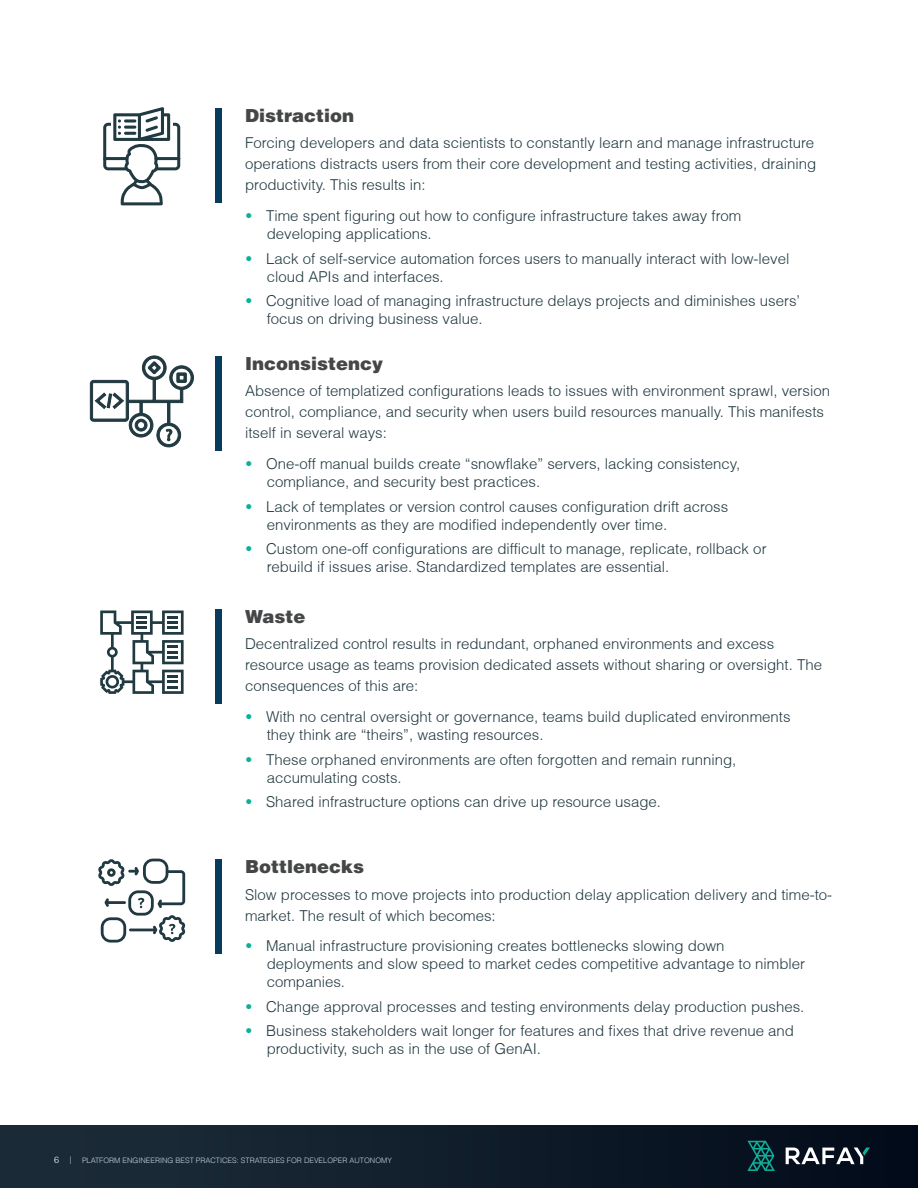
<style>
.page{position:relative;width:918px;height:1188px;background:#fff}
.page>*{position:absolute;margin:0;border:0;box-sizing:border-box;transform-origin:0 0}
.Main_Title_Subhead_02{font:900 18px "Helvetica";color:#454647}
.Body_01{font:300 15px/18px "Helvetica";color:#213940}
.t1{font:300 9px "Helvetica";color:#fff}
.t2{font:300 7.5px "Helvetica";color:#c4d3dc}
.s1{font-weight:900;color:#10af99}
.s2{font-size:7.5px;color:#c4d3dc}
</style>
<div class="page">
<div style="left:0;top:1125px;width:918px;height:63px;background:linear-gradient(to right,#1e2e3b,#030c1a)"></div>
<svg style="left:747px;top:1141px;width:28px;height:30px"></svg>
<svg style="left:786px;top:1148px;width:84px;height:16px"></svg>
<div style="left:216px;top:859px;width:6px;height:95px;background:#073c5e"></div>
<div style="left:216px;top:609px;width:6px;height:95px;background:#073c5e"></div>
<div style="left:216px;top:356px;width:6px;height:94px;background:#073c5e"></div>
<div style="left:216px;top:108px;width:6px;height:94px;background:#073c5e"></div>
<svg style="left:98px;top:859px;width:88px;height:84px"></svg>
<svg style="left:103px;top:107px;width:77px;height:98px"></svg>
<svg style="left:90px;top:356px;width:104px;height:91px"></svg>
<svg style="left:100px;top:611px;width:84px;height:83px"></svg>
<p class="Main_Title_Subhead_02" style="left:245px;top:104px;width:110px">Distraction</p>
<p class="Body_01" style="left:245px;top:132px;width:573px;line-height:21px">Forcing developers and data scientists to constantly learn and manage infrastructure operations distracts users from their core development and testing activities, draining productivity. This results in:</p>
<p class="Body_01" style="left:267px;top:207px;width:476px;text-indent:-22px"><span class="s1">•</span> Time spent figuring out how to configure infrastructure takes away from developing applications.</p>
<p class="Body_01" style="left:267px;top:249px;width:524px;text-indent:-22px"><span class="s1">•</span> Lack of self-service automation forces users to manually interact with low-level cloud APIs and interfaces.</p>
<p class="Body_01" style="left:267px;top:292px;width:535px;text-indent:-22px"><span class="s1">•</span> Cognitive load of managing infrastructure delays projects and diminishes users’ focus on driving business value.</p>
<p class="Main_Title_Subhead_02" style="left:245px;top:352px;width:140px">Inconsistency</p>
<p class="Body_01" style="left:245px;top:380px;width:586px;line-height:21px">Absence of templatized configurations leads to issues with environment sprawl, version control, compliance, and security when users build resources manually. This manifests itself in several ways:</p>
<p class="Body_01" style="left:267px;top:455px;width:475px;text-indent:-22px"><span class="s1">•</span> One-off manual builds create “snowflake” servers, lacking consistency, compliance, and security best practices.</p>
<p class="Body_01" style="left:267px;top:497px;width:463px;text-indent:-22px"><span class="s1">•</span> Lack of templates or version control causes configuration drift across environments as they are modified independently over time.</p>
<p class="Body_01" style="left:267px;top:540px;width:501px;text-indent:-22px"><span class="s1">•</span> Custom one-off configurations are difficult to manage, replicate, rollback or rebuild if issues arise. Standardized templates are essential.</p>
<p class="Main_Title_Subhead_02" style="left:245px;top:605px;width:62px">Waste</p>
<p class="Body_01" style="left:245px;top:633px;width:578px;line-height:21px">Decentralized control results in redundant, orphaned environments and excess resource usage as teams provision dedicated assets without sharing or oversight. The consequences of this are:</p>
<p class="Body_01" style="left:267px;top:708px;width:525px;text-indent:-22px"><span class="s1">•</span> With no central oversight or governance, teams build duplicated environments they think are “theirs”, wasting resources.</p>
<p class="Body_01" style="left:267px;top:750px;width:471px;text-indent:-22px"><span class="s1">•</span> These orphaned environments are often forgotten and remain running, accumulating costs.</p>
<p class="Body_01" style="left:245px;top:793px;width:417px"><span class="s1">•</span> Shared infrastructure options can drive up resource usage.</p>
<p class="Main_Title_Subhead_02" style="left:245px;top:855px;width:121px">Bottlenecks</p>
<p class="Body_01" style="left:245px;top:884px;width:589px;line-height:21px">Slow processes to move projects into production delay application delivery and time-to&shy;market. The result of which becomes:</p>
<p class="Body_01" style="left:267px;top:937px;width:540px;text-indent:-22px"><span class="s1">•</span> Manual infrastructure provisioning creates bottlenecks slowing down deployments and slow speed to market cedes competitive advantage to nimbler companies.</p>
<p class="Body_01" style="left:245px;top:997px;width:561px"><span class="s1">•</span> Change approval processes and testing environments delay production pushes.</p>
<p class="Body_01" style="left:267px;top:1022px;width:529px;text-indent:-22px"><span class="s1">•</span> Business stakeholders wait longer for features and fixes that drive revenue and productivity, such as in the use of GenAI.</p>
<p class="t1" style="left:54px;top:1154px;width:19px">6 <span class="s2">|</span></p>
<p class="t2" style="left:82px;top:1155px;width:311px">PLATFORM ENGINEERING BEST PRACTICES: STRATEGIES FOR DEVELOPER AUTONOMY</p>
</div>
